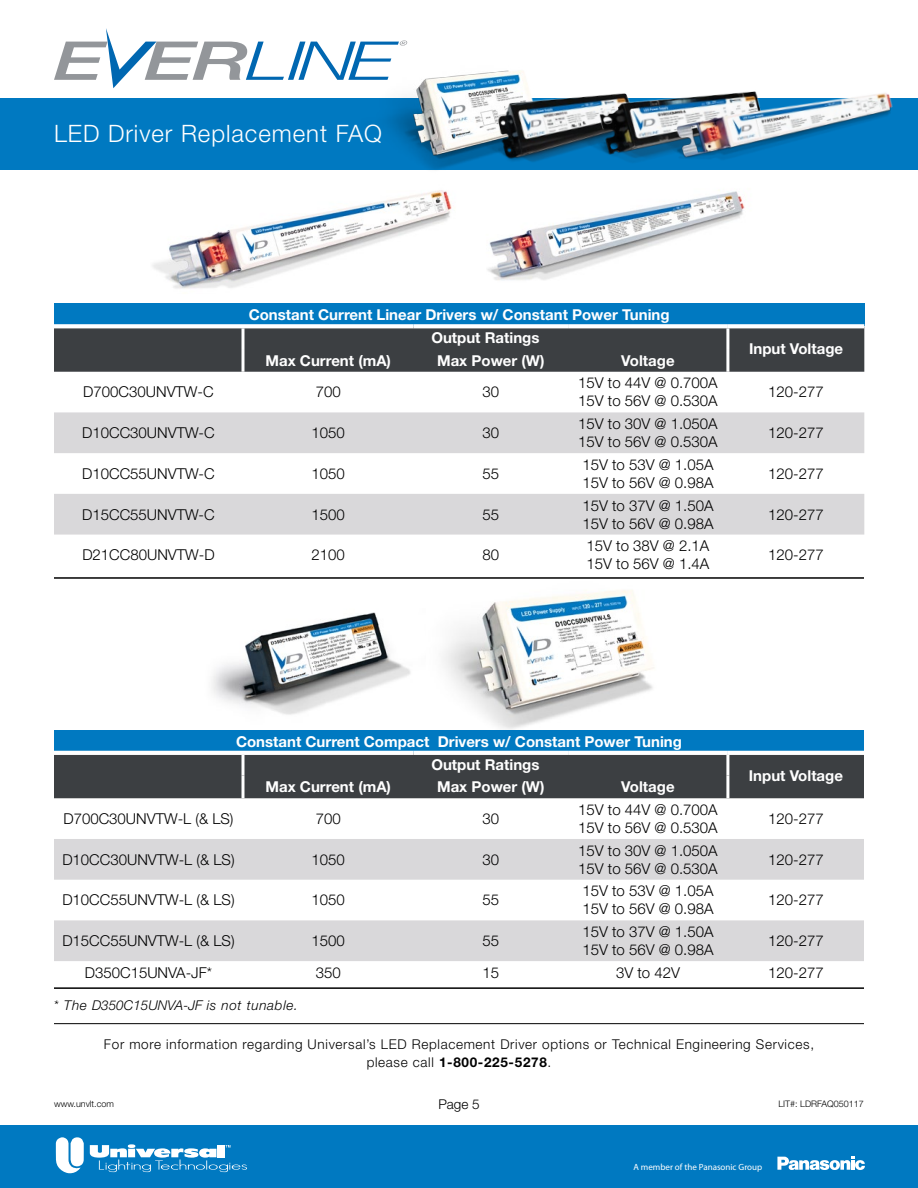
<style>
.page{position:relative;width:918px;height:1188px;background:#fff}
.page>*{position:absolute;margin:0;border:0;box-sizing:border-box;transform-origin:0 0}
.t1{font:300 24px "Helvetica Neue LT Std";letter-spacing:.04em;color:#fff}
.t2{font:300 15px/18px "Helvetica Neue LT Std";color:#000}
.t3{font:700 15px/22.6px "Helvetica Neue LT Std";color:#fff}
.t4{font:300 13.5px/18px "Helvetica Neue LT Std";letter-spacing:.05em;color:#000;text-align:center}
.t5{font:italic 300 13.5px "Helvetica Neue LT Std";letter-spacing:.025em;color:#000}
.t6{font:300 9px "Helvetica Neue LT Std";color:#000}
.t7{font:9px "Myriad Pro";color:#fff}
.s1{font-weight:700}
</style>
<div class="page">
<img style="left:212px;top:612px;width:199px;height:103px">
<img style="left:443px;top:590px;width:211px;height:139px">
<img style="left:487px;top:196px;width:258px;height:85px">
<img style="left:133px;top:169px;width:347px;height:135px">
<div style="left:54px;top:304px;width:810px;height:22px;background:#0079c1"></div>
<div style="left:54px;top:328px;width:810px;height:44px;background:#3c3f42"></div>
<svg style="left:54px;top:412px;width:810px;height:123px;fill:#d9d8da"></svg>
<svg style="left:243px;top:324px;width:171px;height:4px"></svg>
<svg style="left:414px;top:324px;width:154px;height:2px"></svg>
<svg style="left:568px;top:324px;width:160px;height:4px"></svg>
<svg style="left:728px;top:324px;width:136px;height:2px"></svg>
<hr style="left:726px;top:328px;width:3px;height:21px;background:#fff">
<hr style="left:726px;top:349px;width:3px;height:23px;background:#fff">
<svg style="left:54px;top:324px;width:189px;height:2px"></svg>
<hr style="left:242px;top:328px;width:2px;height:21px;background:#fff">
<hr style="left:242px;top:349px;width:2px;height:23px;background:#fff">
<hr style="left:54px;top:577px;width:810px;height:2px;background:#000">
<div style="left:54px;top:730px;width:810px;height:23px;background:#0079c1"></div>
<div style="left:54px;top:755px;width:810px;height:43px;background:#3c3f42"></div>
<svg style="left:54px;top:839px;width:810px;height:122px;fill:#d9d8da"></svg>
<hr style="left:243px;top:751px;width:171px;height:4px;background:#fff">
<hr style="left:414px;top:751px;width:154px;height:4px;background:#fff">
<hr style="left:568px;top:751px;width:160px;height:4px;background:#fff">
<hr style="left:726px;top:755px;width:3px;height:21px;background:#fff">
<hr style="left:726px;top:776px;width:3px;height:22px;background:#fff">
<hr style="left:728px;top:751px;width:136px;height:4px;background:#fff">
<hr style="left:54px;top:751px;width:189px;height:4px;background:#fff">
<hr style="left:242px;top:755px;width:2px;height:21px;background:#fff">
<hr style="left:242px;top:776px;width:2px;height:22px;background:#fff">
<hr style="left:54px;top:987px;width:810px;height:2px;background:#000">
<hr style="left:54px;top:1023px;width:810px;height:1px;background:#000">
<div style="left:0;top:1125px;width:918px;height:63px;background:#0079c1"></div>
<svg style="left:56px;top:1137px;width:28px;height:36px"></svg>
<svg style="left:90px;top:1144px;width:157px;height:28px"></svg>
<svg style="left:777px;top:1157px;width:88px;height:13px"></svg>
<div style="left:0;top:98px;width:918px;height:71px;background:#0079c1"></div>
<svg style="left:54px;top:28px;width:353px;height:60px"></svg>
<img style="left:362px;top:62px;width:108px;height:133px">
<img style="left:470px;top:70px;width:104px;height:126px">
<img style="left:574px;top:93px;width:73px;height:77px">
<img style="left:647px;top:91px;width:270px;height:105px">
<h1 class="t1" style="left:54px;top:118px;width:330px">LED Driver Replacement FAQ</h1>
<p class="t3" style="left:431px;top:303px;width:240px;text-indent:-183px">Constant Current Linear Drivers w/ Constant Power Tuning<br>Output Ratings</p>
<p class="t3" style="left:266px;top:349px;width:127px">Max Current (mA)</p>
<p class="t3" style="left:437px;top:349px;width:109px">Max Power (W)</p>
<p class="t3" style="left:621px;top:349px;width:55px">Voltage</p>
<p class="t3" style="left:749px;top:337px;width:96px">Input Voltage</p>
<p class="t2" style="left:83px;top:383px;width:132px">D700C30UNVTW-C</p>
<p class="t2" style="left:316px;top:383px;width:27px">700</p>
<p class="t2" style="left:483px;top:383px;width:18px">30</p>
<p class="t2" style="left:578px;top:374px;width:141px">15V to 44V @ 0.700A<br>15V to 56V @ 0.530A</p>
<p class="t2" style="left:768px;top:383px;width:57px">120-277</p>
<p class="t2" style="left:82px;top:424px;width:134px">D10CC30UNVTW-C</p>
<p class="t2" style="left:312px;top:424px;width:35px">1050</p>
<p class="t2" style="left:483px;top:424px;width:18px">30</p>
<p class="t2" style="left:578px;top:415px;width:141px">15V to 30V @ 1.050A<br>15V to 56V @ 0.530A</p>
<p class="t2" style="left:768px;top:424px;width:57px">120-277</p>
<p class="t2" style="left:82px;top:464px;width:134px">D10CC55UNVTW-C</p>
<p class="t2" style="left:312px;top:464px;width:35px">1050</p>
<p class="t2" style="left:483px;top:464px;width:18px">55</p>
<p class="t2" style="left:582px;top:455px;width:133px">15V to 53V @ 1.05A<br>15V to 56V @ 0.98A</p>
<p class="t2" style="left:768px;top:464px;width:57px">120-277</p>
<p class="t2" style="left:82px;top:505px;width:134px">D15CC55UNVTW-C</p>
<p class="t2" style="left:312px;top:505px;width:35px">1500</p>
<p class="t2" style="left:483px;top:505px;width:18px">55</p>
<p class="t2" style="left:582px;top:496px;width:133px">15V to 37V @ 1.50A<br>15V to 56V @ 0.98A</p>
<p class="t2" style="left:768px;top:505px;width:57px">120-277</p>
<p class="t2" style="left:82px;top:546px;width:134px">D21CC80UNVTW-D</p>
<p class="t2" style="left:312px;top:546px;width:35px">2100</p>
<p class="t2" style="left:483px;top:546px;width:18px">80</p>
<p class="t2" style="left:587px;top:537px;width:124px">15V to 38V @ 2.1A<br>15V to 56V @ 1.4A</p>
<p class="t2" style="left:768px;top:546px;width:57px">120-277</p>
<p class="t3" style="left:431px;top:730px;width:252px;text-indent:-195px">Constant Current Compact Drivers w/ Constant Power Tuning<br>Output Ratings</p>
<p class="t3" style="left:266px;top:775px;width:127px">Max Current (mA)</p>
<p class="t3" style="left:437px;top:775px;width:109px">Max Power (W)</p>
<p class="t3" style="left:621px;top:775px;width:55px">Voltage</p>
<p class="t3" style="left:749px;top:764px;width:96px">Input Voltage</p>
<p class="t2" style="left:63px;top:809px;width:172px">D700C30UNVTW-L (&amp; LS)</p>
<p class="t2" style="left:316px;top:809px;width:27px">700</p>
<p class="t2" style="left:483px;top:809px;width:18px">30</p>
<p class="t2" style="left:578px;top:800px;width:141px">15V to 44V @ 0.700A<br>15V to 56V @ 0.530A</p>
<p class="t2" style="left:768px;top:809px;width:57px">120-277</p>
<p class="t2" style="left:62px;top:850px;width:174px">D10CC30UNVTW-L (&amp; LS)</p>
<p class="t2" style="left:312px;top:850px;width:35px">1050</p>
<p class="t2" style="left:483px;top:850px;width:18px">30</p>
<p class="t2" style="left:578px;top:841px;width:141px">15V to 30V @ 1.050A<br>15V to 56V @ 0.530A</p>
<p class="t2" style="left:768px;top:850px;width:57px">120-277</p>
<p class="t2" style="left:62px;top:891px;width:174px">D10CC55UNVTW-L (&amp; LS)</p>
<p class="t2" style="left:312px;top:891px;width:35px">1050</p>
<p class="t2" style="left:483px;top:891px;width:18px">55</p>
<p class="t2" style="left:582px;top:882px;width:133px">15V to 53V @ 1.05A<br>15V to 56V @ 0.98A</p>
<p class="t2" style="left:768px;top:891px;width:57px">120-277</p>
<p class="t2" style="left:62px;top:931px;width:174px">D15CC55UNVTW-L (&amp; LS)</p>
<p class="t2" style="left:312px;top:931px;width:35px">1500</p>
<p class="t2" style="left:483px;top:931px;width:18px">55</p>
<p class="t2" style="left:582px;top:922px;width:133px">15V to 37V @ 1.50A<br>15V to 56V @ 0.98A</p>
<p class="t2" style="left:768px;top:931px;width:57px">120-277</p>
<p class="t2" style="left:85px;top:963px;width:129px">D350C15UNVA-JF*</p>
<p class="t2" style="left:316px;top:963px;width:27px">350</p>
<p class="t2" style="left:483px;top:963px;width:18px">15</p>
<p class="t2" style="left:616px;top:963px;width:65px">3V to 42V</p>
<p class="t2" style="left:768px;top:963px;width:57px">120-277</p>
<p class="t5" style="left:54px;top:997px;width:245px">* The D350C15UNVA-JF is not tunable.</p>
<p class="t4" style="left:104px;top:1035px;width:712px">For more information regarding Universal’s LED Replacement Driver options or Technical Engineering Services, please call <span class="s1">1-800-225-5278</span>.</p>
<p class="t6" style="left:54px;top:1098px;width:61px">www.unvlt.com</p>
<p class="t4" style="left:438px;top:1094px;width:43px">Page 5</p>
<p class="t6" style="left:778px;top:1098px;width:87px">LIT#: LDRFAQ050117</p>
<p class="t7" style="left:634px;top:1162px;width:130px">A member of the Panasonic Group</p>
</div>
